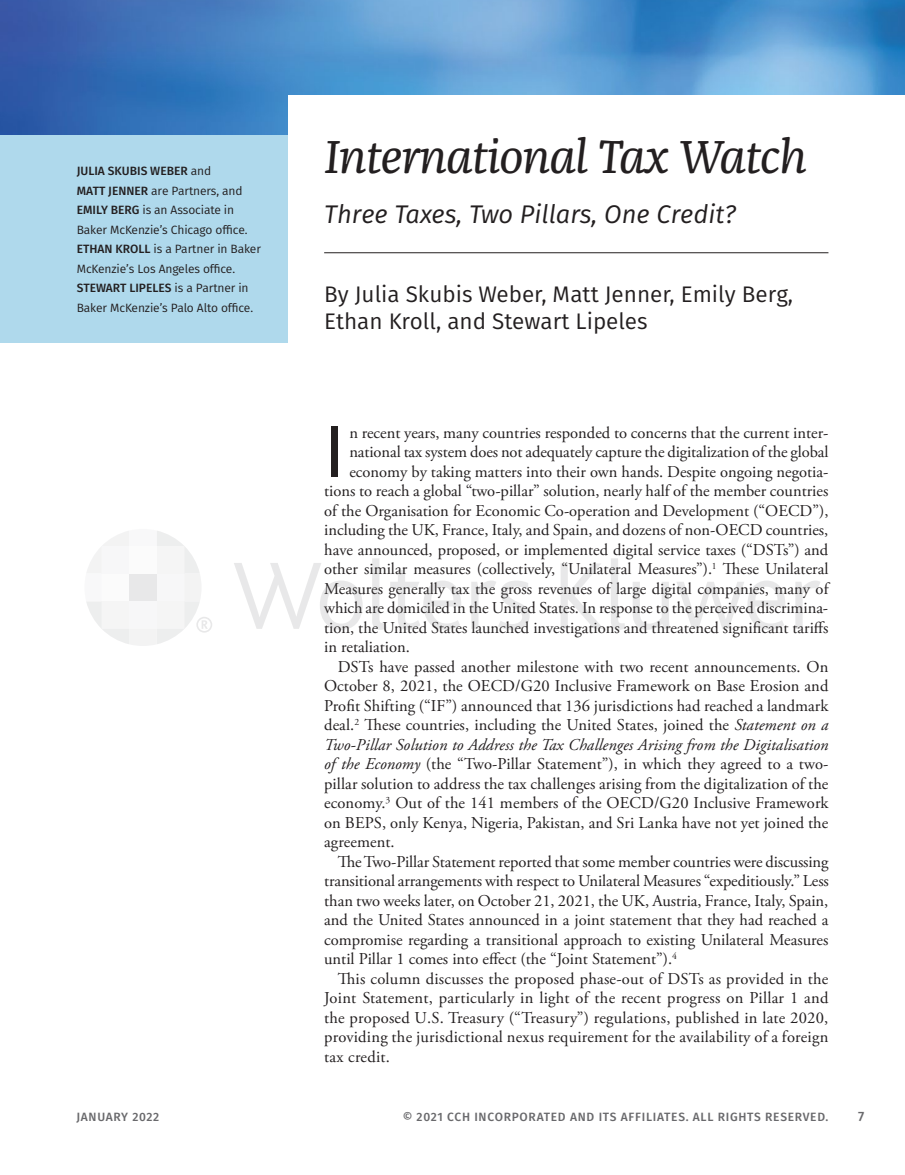
<style>
.page{position:relative;width:905px;height:1175px;background:#fff}
.page>*{position:absolute;margin:0;border:0;box-sizing:border-box;transform-origin:0 0}
.t1{font:73.05px "Fira Sans";color:#231f20}
.t2{font:italic 48px "Franziska Pro";letter-spacing:-.02em;color:#231f20}
.t3{font:italic 25.5px "Fira Sans";color:#231f20}
.t4{font:22.5px/27px "Fira Sans";color:#231f20}
.t5{font:16.5px "Adobe Garamond Pro";color:#231f20}
.t6{font:italic 16.5px "Adobe Garamond Pro";letter-spacing:.005em;color:#231f20}
.t7{font:500 13.5px "Fira Sans";color:#69696c}
.t8{font:12px/19.5px "Fira Sans";letter-spacing:-.01em;color:#231f20}
.t9{font:500 12px "Fira Sans";letter-spacing:.06em;color:#69696c}
.t10{font:500 12px/19.5px "Fira Sans";color:#231f20}
.s1{font-weight:400}
.s2{font-style:italic}
</style>
<div class="page">
<img style="left:0;top:0;width:904px;height:135px">
<div style="left:288px;top:95px;width:616px;height:48px;background:#fff"></div>
<hr style="left:324px;top:252px;width:504px;height:1px;background:#231f20">
<div style="left:0;top:135px;width:288px;height:207px;background:#afd9ec"></div>
<svg style="left:234px;top:563px;width:128px;height:67px"></svg>
<svg style="left:372px;top:558px;width:89px;height:72px"></svg>
<svg style="left:795px;top:581px;width:25px;height:48px"></svg>
<svg style="left:471px;top:581px;width:58px;height:49px"></svg>
<svg style="left:561px;top:563px;width:42px;height:66px"></svg>
<svg style="left:611px;top:558px;width:14px;height:72px"></svg>
<svg style="left:633px;top:582px;width:37px;height:48px"></svg>
<svg style="left:677px;top:581px;width:108px;height:49px"></svg>
<svg style="left:86px;top:531px;width:126px;height:115px"></svg>
<p class="t10" style="left:77px;top:161px;width:136px">JULIA SKUBIS WEBER <span class="s1">and<br></span>MATT</p>
<p class="t10" style="left:108px;top:180px;width:12px">JENNER</p>
<p class="t8" style="left:151px;top:180px;width:93px">are Partners, and</p>
<p class="t10" style="left:77px;top:200px;width:49px">EMILY BERG</p>
<p class="t8" style="left:77px;top:200px;width:172px;text-indent:66px">is an Associate in<br>Baker McKenzie’s Chicago office.</p>
<p class="t10" style="left:77px;top:239px;width:54px">ETHAN KROLL</p>
<p class="t8" style="left:77px;top:239px;width:186px;text-indent:77px">is a Partner in Baker<br>McKenzie’s Los Angeles office.</p>
<p class="t10" style="left:77px;top:278px;width:37px">STE WART</p>
<p class="t10" style="left:129px;top:278px;width:17px">LIPELES</p>
<p class="t8" style="left:77px;top:278px;width:178px;text-indent:98px">is a Partner in<br>Baker McKenzie’s Palo Alto office.</p>
<h2 class="t2" style="left:324px;top:127px;width:484px">International Tax Watch</h2>
<h3 class="t3" style="left:324px;top:195px;width:413px">Three Taxes, Two Pillars, One Credit?</h3>
<h3 class="t4" style="left:324px;top:280px;width:470px">By Julia Skubis Weber, Matt Jenner, Emily Berg,<br>Ethan Kroll, and Stewart Lipeles</h3>
<h1 class="t1" style="left:324px;top:396px;width:23px">I</h1>
<p class="t5" style="left:349px;top:422px;width:480px">n recent years, many countries responded to concerns that the current inter-</p>
<p class="t5" style="left:349px;top:442px;width:480px">national tax system does not adequately capture the digitalization of the global</p>
<p class="t5" style="left:349px;top:461px;width:480px">economy by taking matters into their own hands. Despite ongoing negotia-</p>
<p class="t5" style="left:324px;top:481px;width:505px">tions to reach a global “two-pillar” solution, nearly half of the member countries</p>
<p class="t5" style="left:324px;top:500px;width:506px">of the Organisation for Economic Co-operation and Development (“OECD”),</p>
<p class="t5" style="left:324px;top:520px;width:505px">including the UK, France, Italy, and Spain, and dozens of non-OECD countries,</p>
<p class="t5" style="left:324px;top:539px;width:505px">have announced, proposed, or implemented digital service taxes (“DSTs”) and</p>
<p class="t5" style="left:324px;top:559px;width:506px">other similar measures (collectively, “Unilateral Measures”).<sup>1</sup> These Unilateral</p>
<p class="t5" style="left:324px;top:578px;width:505px">Measures generally tax the gross revenues of large digital companies, many of</p>
<p class="t5" style="left:324px;top:598px;width:505px">which are domiciled in the United States. In response to the perceived discrimina-</p>
<p class="t5" style="left:324px;top:617px;width:505px">tion, the United States launched investigations and threatened significant tariffs</p>
<p class="t5" style="left:324px;top:637px;width:87px">in retaliation.</p>
<p class="t5" style="left:338px;top:656px;width:492px">DSTs have passed another milestone with two recent announcements. On</p>
<p class="t5" style="left:324px;top:676px;width:506px">October 8, 2021, the OECD/G20 Inclusive Framework on Base Erosion and</p>
<p class="t5" style="left:324px;top:695px;width:505px">Profit Shifting (“IF”) announced that 136 jurisdictions had reached a landmark</p>
<p class="t5" style="left:324px;top:715px;width:505px">deal.<sup>2</sup> These countries, including the United States, joined the <span class="s2">Statement on a</span></p>
<p class="t6" style="left:324px;top:734px;width:506px">Two-Pillar Solution to Address the Tax Challenges Arising from the Digitalisation</p>
<p class="t5" style="left:324px;top:754px;width:505px"><span class="s2">of the Economy</span> (the “Two-Pillar Statement”), in which they agreed to a two-</p>
<p class="t5" style="left:324px;top:773px;width:506px">pillar solution to address the tax challenges arising from the digitalization of the</p>
<p class="t5" style="left:324px;top:793px;width:506px">economy.<sup>3</sup> Out of the 141 members of the OECD/G20 Inclusive Framework</p>
<p class="t5" style="left:324px;top:812px;width:505px">on BEPS, only Kenya, Nigeria, Pakistan, and Sri Lanka have not yet joined the</p>
<p class="t5" style="left:324px;top:832px;width:72px">agreement.</p>
<p class="t5" style="left:338px;top:851px;width:492px">The Two-Pillar Statement reported that some member countries were discussing</p>
<p class="t5" style="left:324px;top:871px;width:506px">transitional arrangements with respect to Unilateral Measures “expeditiously.” Less</p>
<p class="t5" style="left:324px;top:890px;width:505px">than two weeks later, on October 21, 2021, the UK, Austria, France, Italy, Spain,</p>
<p class="t5" style="left:324px;top:910px;width:506px">and the United States announced in a joint statement that they had reached a</p>
<p class="t5" style="left:324px;top:929px;width:506px">compromise regarding a transitional approach to existing Unilateral Measures</p>
<p class="t5" style="left:324px;top:949px;width:354px">until Pillar 1 comes into effect (the “Joint Statement”).<sup>4</sup></p>
<p class="t5" style="left:338px;top:968px;width:492px">This column discusses the proposed phase-out of DSTs as provided in the</p>
<p class="t5" style="left:324px;top:988px;width:506px">Joint Statement, particularly in light of the recent progress on Pillar 1 and</p>
<p class="t5" style="left:324px;top:1007px;width:505px">the proposed U.S. Treasury (“Treasury”) regulations, published in late 2020,</p>
<p class="t5" style="left:324px;top:1027px;width:505px">providing the jurisdictional nexus requirement for the availability of a foreign</p>
<p class="t5" style="left:324px;top:1046px;width:67px">tax credit.</p>
<p class="t9" style="left:76px;top:1107px;width:84px">JANUARY 2022</p>
<p class="t9" style="left:403px;top:1107px;width:427px">© 2021 CCH INCORPORATED AND ITS AFFI LIATES. ALL RI GHTS RESERVED.</p>
<p class="t7" style="left:858px;top:1105px;width:8px">7</p>
</div>
